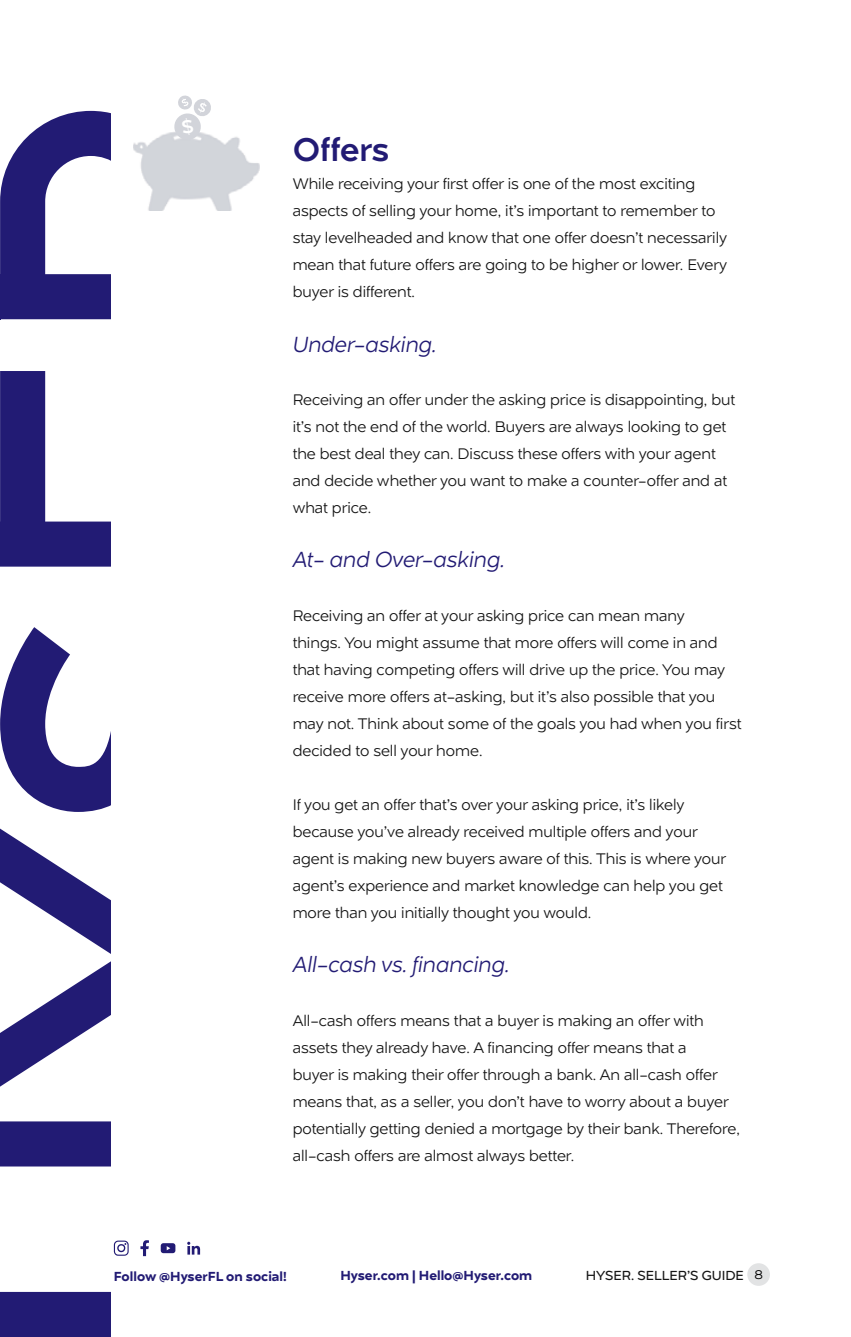
<style>
.page{position:relative;width:851px;height:1337px;background:#fff}
.page>*{position:absolute;margin:0;border:0;box-sizing:border-box;transform-origin:0 0}
.t1{font:500 33.75px "Naste";color:#221b74}
.t2{font:italic 300 22.5px "Naste";color:#221b74}
.t3{font:300 15.75px/27px "Naste";color:#151515}
.t4{font:600 13.5px "Naste";color:#221b74}
.t5{font:13.5px "Naste";color:#151515}
.s1{font-weight:300;font-size:12.83px;color:#000}
</style>
<div class="page">
<svg style="left:0;top:627px;width:111px;height:185px"></svg>
<svg style="left:0;top:1121px;width:111px;height:215px"></svg>
<svg style="left:0;top:371px;width:111px;height:195px;fill:#221b74"></svg>
<svg style="left:0;top:828px;width:111px;height:258px"></svg>
<svg style="left:0;top:110px;width:111px;height:209px;fill:#221b74"></svg>
<hr style="left:0;top:274px;width:1px;height:45px;background:#221b74">
<svg style="left:187px;top:1241px;width:13px;height:13px"></svg>
<svg style="left:140px;top:1240px;width:9px;height:16px"></svg>
<svg style="left:161px;top:1243px;width:14px;height:10px"></svg>
<svg style="left:114px;top:1240px;width:15px;height:15px"></svg>
<div style="left:747px;top:1263px;width:23px;height:22px;background:#e2e3e4;border-radius:50%"></div>
<img style="left:133px;top:132px;width:126px;height:78px">
<div style="left:0;top:1292px;width:15px;height:44px;background:#221b74"></div>
<svg style="left:173px;top:95px;width:39px;height:46px"></svg>
<p class="t1" style="left:293px;top:124px;width:98px">Offers</p>
<p class="t3" style="left:292px;top:170px;width:436px">While receiving your first offer is one of the most exciting aspects of selling your home, it’s important to remember to stay levelheaded and know that one offer doesn’t necessarily mean that future offers are going to be higher or lower. Every buyer is different.</p>
<p class="t2" style="left:292px;top:330px;width:145px">Under-asking.</p>
<p class="t3" style="left:292px;top:386px;width:444px">Receiving an offer under the asking price is disappointing, but it’s not the end of the world. Buyers are always looking to get the best deal they can. Discuss these offers with your agent and decide whether you want to make a counter-offer and at what price.</p>
<p class="t2" style="left:292px;top:545px;width:213px">At- and Over-asking.</p>
<p class="t3" style="left:292px;top:602px;width:450px">Receiving an offer at your asking price can mean many<br>things. You might assume that more offers will come in and that having competing offers will drive up the price. You may receive more offers at-asking, but it’s also possible that you may not. Think about some of the goals you had when you first decided to sell your home.</p>
<p class="t3" style="left:292px;top:791px;width:435px">If you get an offer that’s over your asking price, it’s likely because you’ve already received multiple offers and your agent is making new buyers aware of this. This is where your agent’s experience and market knowledge can help you get more than you initially thought you would.</p>
<p class="t2" style="left:292px;top:950px;width:218px">All-cash vs. financing.</p>
<p class="t3" style="left:292px;top:1007px;width:448px">All-cash offers means that a buyer is making an offer with assets they already have. A financing offer means that a<br>buyer is making their offer through a bank. An all-cash offer means that, as a seller, you don’t have to worry about a buyer potentially getting denied a mortgage by their bank. Therefore, all-cash offers are almost always better.</p>
<p class="t4" style="left:114px;top:1266px;width:174px">Follow @HyserFL on social!</p>
<p class="t4" style="left:340px;top:1264px;width:193px">Hyser.com | Hello@Hyser.com</p>
<p class="t5" style="left:585px;top:1265px;width:178px">HYSER. SELLER’S GUIDE <span class="s1">8</span></p>
</div>
